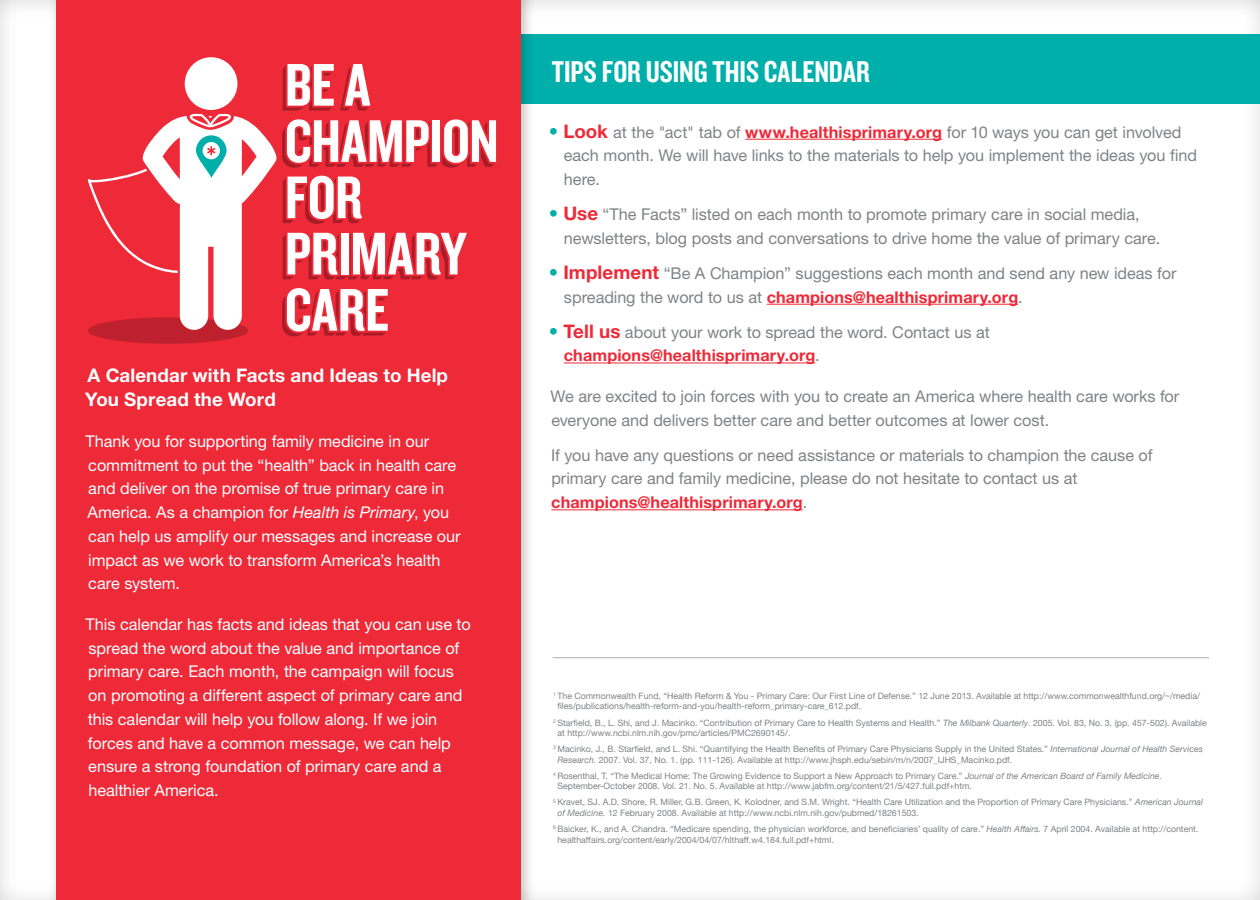
<style>
.page{position:relative;width:1260px;height:900px;background:#fff}
.page>*{position:absolute;margin:0;border:0;box-sizing:border-box;transform-origin:0 0}
.t1{font:62.5px/56.2px "Knockout HTF49 Liteweight";letter-spacing:-.01em;color:#fff}
.t2{font:31.25px "Knockout HTF49 Liteweight";color:#fff}
.t3{font:700 18.75px/23.8px "Helvetica Neue LT Std";letter-spacing:.005em;color:#fff}
.t4{font:16.25px/23.8px "Helvetica Neue LT Std";letter-spacing:-.005em;color:#808285}
.t5{font:16.25px/23.8px "Helvetica Neue LT Std";letter-spacing:-.005em;color:#fff}
.t6{font:8.75px/10.5px "Helvetica Neue";color:#808285}
.s1{font-style:italic}
.s2{font-weight:700;font-size:18.75px;color:#00afaa}
.s3{font-weight:700;font-size:18.75px;color:#ee2938}
.s4{font-weight:700;color:#ee2938}
</style>
<div class="page">
<div style="left:502px;top:34px;width:757px;height:70px;background:#00afaa"></div>
<div style="left:49px;top:0;width:487px;height:900px;background:#000;opacity:.25"></div>
<div style="left:56px;top:0;width:464px;height:900px;background:#ee2938"></div>
<hr style="left:553px;top:657px;width:656px;height:1px;background:#bcbec0">
<div style="left:88px;top:317px;width:160px;height:27px;background:#bf202d;border-radius:50%"></div>
<svg style="left:87px;top:57px;width:408px;height:278px"></svg>
<hr style="left:745px;top:139px;width:197px;height:1px;background:#ee2938">
<hr style="left:767px;top:304px;width:251px;height:1px;background:#ee2938">
<hr style="left:564px;top:363px;width:251px;height:1px;background:#ee2938">
<hr style="left:551px;top:509px;width:252px;height:1px;background:#ee2938">
<h1 class="t1" style="left:285px;top:58px;width:216px">BE A<br>CHAMPION<br>FOR<br>PRIMARY<br>CARE</h1>
<h3 class="t3" style="left:85px;top:363px;width:364px">A Calendar with Facts and Ideas to Help<br>You Spread the Word</h3>
<p class="t5" style="left:86px;top:429px;width:377px">Thank you for supporting family medicine in our commitment to put the “health” back in health care and deliver on the promise of true primary care in America. As a champion for <span class="s1">Health is Primary</span>, you can help us amplify our messages and increase our impact as we work to transform America’s health care system.</p>
<p class="t5" style="left:86px;top:612px;width:387px">This calendar has facts and ideas that you can use to spread the word about the value and importance of primary care. Each month, the campaign will focus on promoting a different aspect of primary care and this calendar will help you follow along. If we join forces and have a common message, we can help ensure a strong foundation of primary care and a healthier America.</p>
<h2 class="t2" style="left:552px;top:55px;width:320px">TIPS FOR USING THIS CALENDAR</h2>
<h3 class="t4" style="left:564px;top:120px;width:635px;text-indent:-15px"><span class="s2">•</span> <span class="s3">Look</span> at the "act" tab of <span class="s4">www.healthisprimary.org</span> for 10 ways you can get involved each month. We will have links to the materials to help you implement the ideas you find here.</h3>
<h3 class="t4" style="left:564px;top:202px;width:598px;text-indent:-15px"><span class="s2">•</span> <span class="s3">Use</span> “The Facts” listed on each month to promote primary care in social media, newsletters, blog posts and conversations to drive home the value of primary care.</h3>
<h3 class="t4" style="left:564px;top:261px;width:614px;text-indent:-15px"><span class="s2">•</span> <span class="s3">Implement</span> “Be A Champion” suggestions each month and send any new ideas for spreading the word to us at <span class="s4">champions@healthisprimary.org</span>.</h3>
<h3 class="t4" style="left:564px;top:320px;width:428px;text-indent:-15px"><span class="s2">•</span> <span class="s3">Tell us</span> about your work to spread the word. Contact us at <span class="s4">champions@healthisprimary.org</span>.</h3>
<h3 class="t4" style="left:551px;top:384px;width:630px">We are excited to join forces with you to create an America where health care works for everyone and delivers better care and better outcomes at lower cost.</h3>
<h3 class="t4" style="left:551px;top:443px;width:603px">If you have any questions or need assistance or materials to champion the cause of primary care and family medicine, please do not hesitate to contact us at <span class="s4">champions@healthisprimary.org</span>.</h3>
<p class="t6" style="left:557px;top:691px;width:644px;text-indent:-4px"><sup>1</sup> The Commonwealth Fund, “Health Reform &amp; You - Primary Care: Our First Line of Defense.” 12 June 2013. Available at http://www.commonwealthfund.org/~/media/ files/publications/health-reform-and-you/health-reform_primary-care_612.pdf.</p>
<p class="t6" style="left:557px;top:718px;width:651px;text-indent:-4px"><sup>2</sup> Starfield, B., L. Shi, and J. Macinko. “Contribution of Primary Care to Health Systems and Health.” <span class="s1">The Milbank Quarterly</span>. 2005. Vol. 83, No. 3. (pp. 457-502). Available at http://www.ncbi.nlm.nih.gov/pmc/articles/PMC2690145/.</p>
<p class="t6" style="left:557px;top:744px;width:647px;text-indent:-4px"><sup>3</sup> Macinko, J., B. Starfield, and L. Shi. “Quantifying the Health Benefits of Primary Care Physicians Supply in the United States.” <span class="s1">International Journal of Health Services<br>Research.</span> 2007. Vol. 37, No. 1. (pp. 111-126). Available at http://www.jhsph.edu/sebin/m/n/2007_IJHS_Macinko.pdf.</p>
<p class="t6" style="left:557px;top:771px;width:606px;text-indent:-4px"><sup>4</sup> Rosenthal, T. “The Medical Home: The Growing Evidence to Support a New Approach to Primary Care.” <span class="s1">Journal of the American Board of Family Medicine.<br></span>September-October 2008. Vol. 21. No. 5. Available at http://www.jabfm.org/content/21/5/427.full.pdf+htm.</p>
<p class="t6" style="left:557px;top:798px;width:647px;text-indent:-4px"><sup>5</sup> Kravet, SJ. A.D. Shore, R. Miller, G.B. Green, K. Kolodner, and S.M. Wright. “Health Care Utilization and the Proportion of Primary Care Physicians.” <span class="s1">American Journal of Medicine.</span> 12 February 2008. Available at http://www.ncbi.nlm.nih.gov/pubmed/18261503.</p>
<p class="t6" style="left:557px;top:824px;width:643px;text-indent:-4px"><sup>6</sup> Baicker, K., and A. Chandra. “Medicare spending, the physician workforce, and beneficiaries’ quality of care.” <span class="s1">Health Affairs.</span> 7 April 2004. Available at http://content. healthaffairs.org/content/early/2004/04/07/hlthaff.w4.184.full.pdf+html.</p>
</div>
